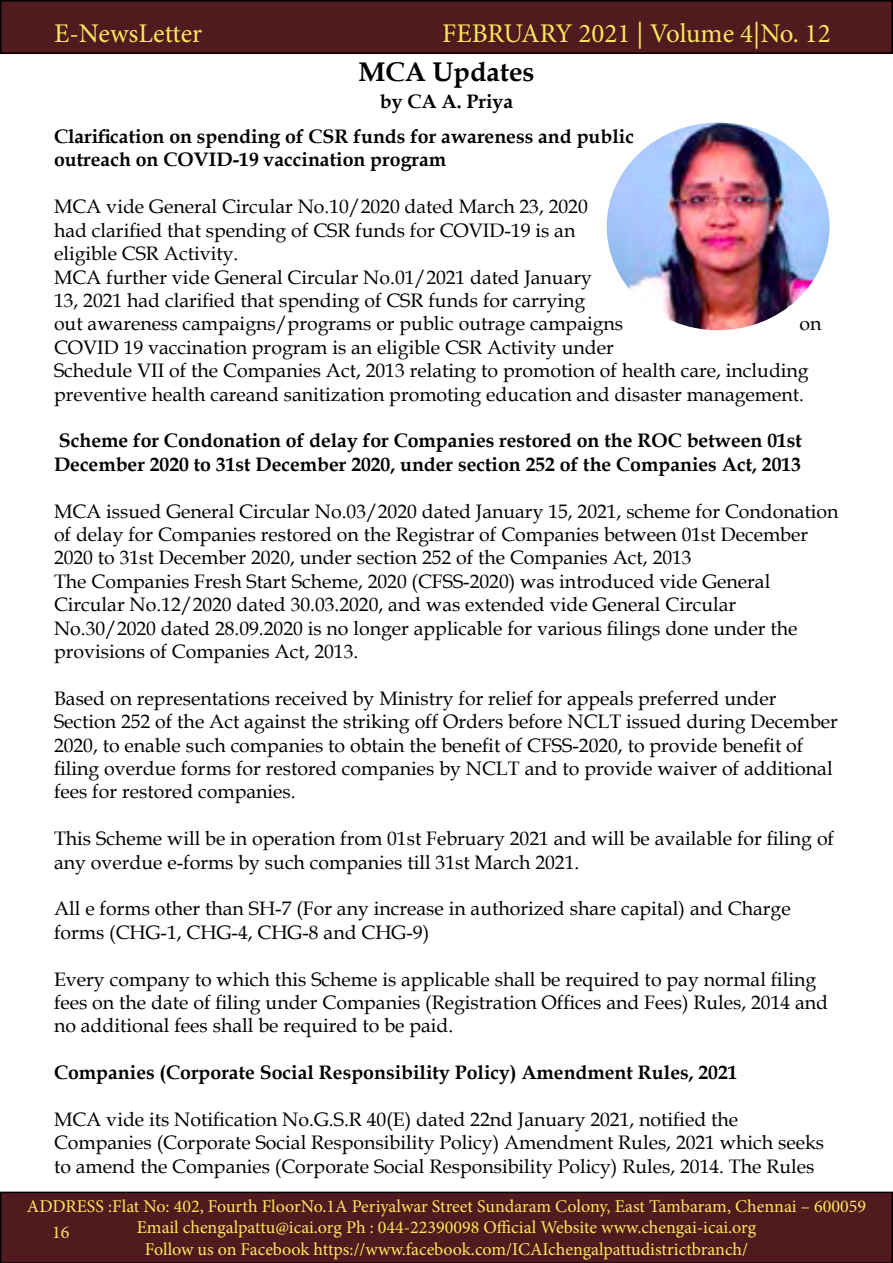
<style>
.page{position:relative;width:893px;height:1263px;background:#fff}
.page>*{position:absolute;margin:0;border:0;box-sizing:border-box;transform-origin:0 0}
.t1{font:27px "Minion Pro";color:#fce85d}
.t2{font:700 27px "Book Antiqua";color:#000}
.t3{font:19.5px/23.4px "Book Antiqua";color:#000}
.t4{font:700 19.5px/35.1px "Book Antiqua";color:#000}
.t5{font:18px/21.6px "Minion Pro";color:#fce85d;text-align:center}
</style>
<div class="page">
<div style="left:1px;top:1px;width:891px;height:52px;background:#501a1e"></div>
<div style="left:0;top:0;width:893px;height:54px;border:2px solid #000"></div>
<div style="left:0;top:1191px;width:893px;height:72px;background:#501a1e"></div>
<img style="left:607px;top:123px;width:222px;height:207px">
<h1 class="t1" style="left:54px;top:15px;width:150px">E-NewsLetter</h1>
<h1 class="t1" style="left:442px;top:15px;width:390px">FEBRUARY 2021 | Volume 4|No. 12</h1>
<h1 class="t2" style="left:358px;top:54px;width:178px">MCA Updates</h1>
<p class="t4" style="left:54px;top:84px;width:582px;text-indent:326px">by CA A. Priya<br>Clarification on spending of CSR funds for awareness and public</p>
<p class="t4" style="left:54px;top:142px;width:394px">outreach on COVID-19 vaccination program</p>
<p class="t3" style="left:54px;top:194px;width:571px">MCA vide General Circular No.10/2020 dated March 23, 2020 had clarified that spending of CSR funds for COVID-19 is an eligible CSR Activity.<br>MCA further vide General Circular No.01/2021 dated January<br>13, 2021 had clarified that spending of CSR funds for carrying<br>out awareness campaigns/programs or public outrage campaigns</p>
<p class="t3" style="left:800px;top:311px;width:23px">on</p>
<p class="t3" style="left:54px;top:335px;width:756px">COVID 19 vaccination program is an eligible CSR Activity under<br>Schedule VII of the Companies Act, 2013 relating to promotion of health care, including preventive health careand sanitization promoting education and disaster management.</p>
<p class="t4" style="left:54px;top:429px;width:750px;line-height:23.4px">Scheme for Condonation of delay for Companies restored on the ROC between 01st<br>December 2020 to 31st December 2020, under section 252 of the Companies Act, 2013</p>
<p class="t3" style="left:54px;top:499px;width:786px">MCA issued General Circular No.03/2020 dated January 15, 2021, scheme for Condonation of delay for Companies restored on the Registrar of Companies between 01st December 2020 to 31st December 2020, under section 252 of the Companies Act, 2013<br>The Companies Fresh Start Scheme, 2020 (CFSS-2020) was introduced vide General Circular No.12/2020 dated 30.03.2020, and was extended vide General Circular No.30/2020 dated 28.09.2020 is no longer applicable for various filings done under the provisions of Companies Act, 2013.</p>
<p class="t3" style="left:54px;top:686px;width:785px">Based on representations received by Ministry for relief for appeals preferred under Section 252 of the Act against the striking off Orders before NCLT issued during December 2020, to enable such companies to obtain the benefit of CFSS-2020, to provide benefit of filing overdue forms for restored companies by NCLT and to provide waiver of additional fees for restored companies.</p>
<p class="t3" style="left:54px;top:826px;width:782px">This Scheme will be in operation from 01st February 2021 and will be available for filing of any overdue e-forms by such companies till 31st March 2021.</p>
<p class="t3" style="left:54px;top:896px;width:738px">All e forms other than SH-7 (For any increase in authorized share capital) and Charge forms (CHG-1, CHG-4, CHG-8 and CHG-9)</p>
<p class="t3" style="left:54px;top:967px;width:776px">Every company to which this Scheme is applicable shall be required to pay normal filing fees on the date of filing under Companies (Registration Offices and Fees) Rules, 2014 and no additional fees shall be required to be paid.</p>
<p class="t4" style="left:54px;top:1055px;width:685px">Companies (Corporate Social Responsibility Policy) Amendment Rules, 2021</p>
<p class="t3" style="left:54px;top:1107px;width:772px">MCA vide its Notification No.G.S.R 40(E) dated 22nd January 2021, notified the<br>Companies (Corporate Social Responsibility Policy) Amendment Rules, 2021 which seeks to amend the Companies (Corporate Social Responsibility Policy) Rules, 2014. The Rules</p>
<p class="t5" style="left:27px;top:1195px;width:840px">ADDRESS :Flat No: 402, Fourth FloorNo.1A Periyalwar Street Sundaram Colony, East Tambaram, Chennai – 600059<br>Email chengalpattu@icai.org Ph : 044-22390098 Official Website www.chengai-icai.org<br>Follow us on Facebook https://www.facebook.com/ICAIchengalpattudistrictbranch/</p>
<p class="t5" style="left:52px;top:1221px;width:19px">16</p>
</div>
